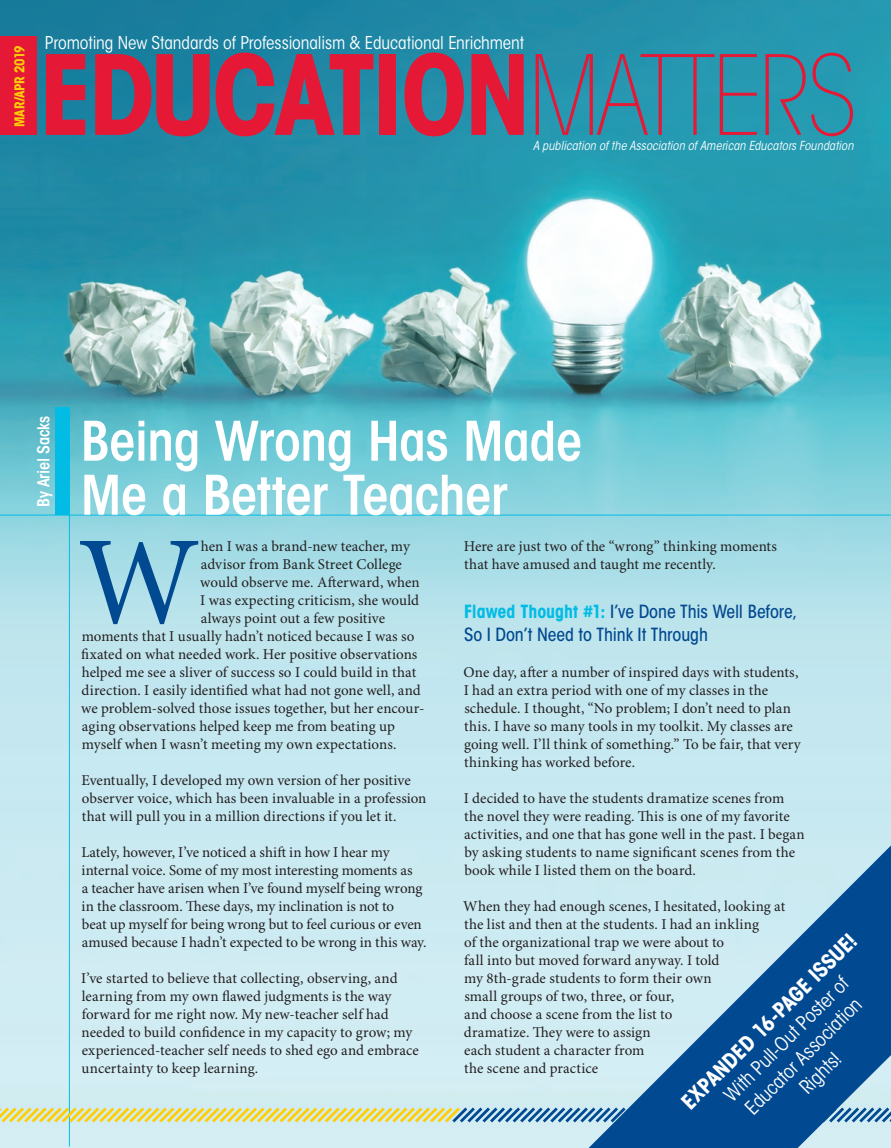
<style>
.page{position:relative;width:891px;height:1148px;background:#fff}
.page>*{position:absolute;margin:0;border:0;box-sizing:border-box;transform-origin:0 0}
.Drop_Cap{font:125.7px "Minion Pro";color:#014990}
.t1{font:700 condensed 109.05px "ITC Avant Garde Std";letter-spacing:-.04em;color:#e51836}
.Headline{font:600 condensed 54px/54px "ITC Avant Garde Std";letter-spacing:-.01em;color:#fff}
.Body_Text{font:700 condensed 21px "ITC Avant Garde Std";color:#fff}
.Body_Text-2{font:condensed 19.5px/24px "ITC Avant Garde Std";color:#fff;text-align:center}
.Subhead{font:500 condensed 18px/22.5px "ITC Avant Garde Std";letter-spacing:-.005em;color:#014990}
.Tagline_-_bottom{font:condensed 17.55px "ITC Avant Garde Std";letter-spacing:-.005em;color:#fff}
.Headline-2{font:600 condensed 16.5px "ITC Avant Garde Std";letter-spacing:-.01em;color:#fff}
.Body_Text-3{font:15px/18px "Minion Pro";color:#231f20}
.Drop_Cap-2{font:15px "Minion Pro";letter-spacing:.005em;color:#231f20}
.Tagline_-_bottom-2{font:700 condensed 13.5px "ITC Avant Garde Std";letter-spacing:-.02em;color:#fece08}
.Tagline_-_bottom-3{font:italic condensed 12.3px "ITC Avant Garde Std";letter-spacing:.01em;color:#fff}
.s1{font-weight:200}
.s2{font-weight:700;color:#02bce5}
</style>
<div class="page">
<img style="left:0;top:0;width:891px;height:1148px">
<div style="left:56px;top:407px;width:14px;height:108px;background:#02bce5"></div>
<hr style="left:69px;top:413px;width:1px;height:733px;background:#02bce5">
<hr style="left:0;top:514px;width:891px;height:1px;background:#02bce5">
<svg style="left:0;top:1104px;width:589px;height:21px"></svg>
<div style="left:0;top:36px;width:36px;height:99px;background:#e51836"></div>
<svg style="left:589px;top:845px;width:302px;height:303px;fill:#caeaf0"></svg>
<p class="Tagline_-_bottom-2" style="left:11px;top:127px;width:84px;rotate:-90deg">MAR/APR 2019</p>
<p class="Tagline_-_bottom" style="left:45px;top:32px;width:481px">Promoting New Standards of Professionalism &amp; Educational Enrichment</p>
<p class="t1" style="left:38px;top:26px;width:820px">EDUCATION<span class="s1">MATTERS</span></p>
<p class="Tagline_-_bottom-3" style="left:533px;top:138px;width:322px">A publication of the Association of American Educators Foundation</p>
<p class="Headline-2" style="left:33px;top:507px;width:93px;rotate:-90deg">By Ariel Sacks</p>
<p class="Headline" style="left:81px;top:414px;width:503px">Being Wrong Has Made<br>Me a Better Teacher</p>
<p class="Drop_Cap" style="left:78px;top:507px;width:124px">W</p>
<p class="Drop_Cap-2" style="left:201px;top:537px;width:211px">hen I was a brand-new teacher, my</p>
<p class="Drop_Cap-2" style="left:201px;top:555px;width:203px">advisor from Bank Street College</p>
<p class="Drop_Cap-2" style="left:200px;top:573px;width:221px">would observe me. Afterward, when</p>
<p class="Drop_Cap-2" style="left:200px;top:591px;width:220px">I was expecting criticism, she would</p>
<p class="Drop_Cap-2" style="left:201px;top:609px;width:186px">always point out a few positive</p>
<p class="Drop_Cap-2" style="left:82px;top:627px;width:334px">moments that I usually hadn’t noticed because I was so</p>
<p class="Drop_Cap-2" style="left:81px;top:645px;width:338px">fixated on what needed work. Her positive observations</p>
<p class="Drop_Cap-2" style="left:82px;top:663px;width:336px">helped me see a sliver of success so I could build in that</p>
<p class="Drop_Cap-2" style="left:82px;top:681px;width:341px">direction. I easily identified what had not gone well, and</p>
<p class="Drop_Cap-2" style="left:81px;top:699px;width:345px">we problem-solved those issues together, but her encour-</p>
<p class="Drop_Cap-2" style="left:82px;top:717px;width:315px">aging observations helped keep me from beating up</p>
<p class="Drop_Cap-2" style="left:82px;top:735px;width:316px">myself when I wasn’t meeting my own expectations.</p>
<p class="Body_Text-3" style="left:81px;top:771px;width:347px">Eventually, I developed my own version of her positive observer voice, which has been invaluable in a profession that will pull you in a million directions if you let it.</p>
<p class="Body_Text-3" style="left:81px;top:843px;width:347px">Lately, however, I’ve noticed a shift in how I hear my internal voice. Some of my most interesting moments as<br>a teacher have arisen when I’ve found myself being wrong in the classroom. These days, my inclination is not to<br>beat up myself for being wrong but to feel curious or even amused because I hadn’t expected to be wrong in this way.</p>
<p class="Body_Text-3" style="left:81px;top:969px;width:339px">I’ve started to believe that collecting, observing, and learning from my own flawed judgments is the way forward for me right now. My new-teacher self had needed to build confidence in my capacity to grow; my experienced-teacher self needs to shed ego and embrace uncertainty to keep learning.</p>
<p class="Body_Text-3" style="left:464px;top:537px;width:315px">Here are just two of the “wrong” thinking moments that have amused and taught me recently.</p>
<p class="Subhead" style="left:464px;top:600px;width:335px"><span class="s2">Flawed Thought #1:</span> I’ve Done This Well Before,<br>So I Don’t Need to Think It Through</p>
<p class="Body_Text-3" style="left:464px;top:663px;width:339px">One day, after a number of inspired days with students, I had an extra period with one of my classes in the schedule. I thought, “No problem; I don’t need to plan this. I have so many tools in my toolkit. My classes are going well. I’ll think of something.” To be fair, that very thinking has worked before.</p>
<p class="Body_Text-3" style="left:464px;top:789px;width:342px">I decided to have the students dramatize scenes from the novel they were reading. This is one of my favorite activities, and one that has gone well in the past. I began by asking students to name significant scenes from the book while I listed them on the board.</p>
<p class="Body_Text-3" style="left:463px;top:897px;width:324px">When they had enough scenes, I hesitated, looking at the list and then at the students. I had an inkling<br>of the organizational trap we were about to<br>fall into but moved forward anyway. I told<br>my 8th-grade students to form their own<br>small groups of two, three, or four,<br>and choose a scene from the list to<br>dramatize. They were to assign<br>each student a character from<br>the scene and practice</p>
<p class="Body_Text" style="left:676px;top:1095px;width:239px;rotate:-45deg">EXPANDED 16-PAGE ISSUE!</p>
<p class="Body_Text-2" style="left:719px;top:1089px;width:168px;rotate:-45deg">With Pull-Out Poster of<br>Educator Association<br>Rights!</p>
</div>
